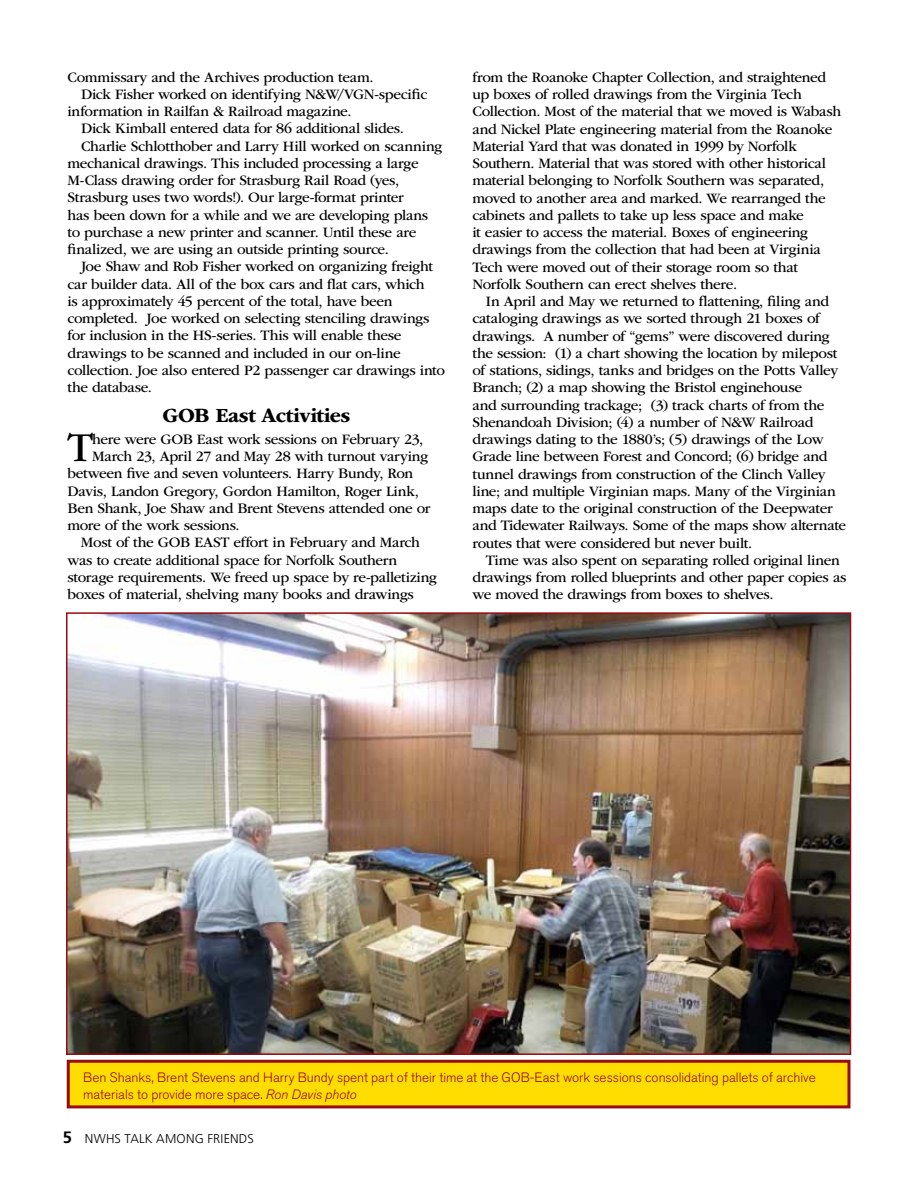
<style>
.page{position:relative;width:918px;height:1188px;background:#fff}
.page>*{position:absolute;margin:0;border:0;box-sizing:border-box;transform-origin:0 0}
.t1{font:42.75px "ITC Garamond Std";color:#000}
.t2{font:700 21px "ITC Garamond Std";letter-spacing:-.02em;color:#000}
.t3{font:15px/17.2px "ITC Garamond Std";letter-spacing:-.02em;color:#000}
.t4{font:300 13.5px/17.2px "Akzidenz Grotesk Pro";color:#960c10}
.t5{font:300 12.75px "Frutiger";letter-spacing:.02em;color:#000}
.s1{font-style:italic}
.s2{font-weight:700;font-size:16.5px}
</style>
<div class="page">
<div style="left:68px;top:1061px;width:781px;height:46px;background:#fd0"></div>
<div style="left:67px;top:1060px;width:783px;height:48px;border:3px solid #960c10"></div>
<img style="left:69px;top:615px;width:779px;height:437px">
<div style="left:66px;top:612px;width:785px;height:443px;border:2px solid #960c10"></div>
<p class="t3" style="left:68px;top:69px;width:308px">Commissary and the Archives production team.</p>
<p class="t3" style="left:81px;top:86px;width:348px">Dick Fisher worked on identifying N&amp;W/VGN-specific</p>
<p class="t3" style="left:68px;top:103px;width:286px">information in Railfan &amp; Railroad magazine.</p>
<p class="t3" style="left:81px;top:120px;width:324px">Dick Kimball entered data for 86 additional slides.</p>
<p class="t3" style="left:81px;top:138px;width:363px">Charlie Schlotthober and Larry Hill worked on scanning</p>
<p class="t3" style="left:68px;top:155px;width:353px">mechanical drawings. This included processing a large</p>
<p class="t3" style="left:68px;top:172px;width:333px">M-Class drawing order for Strasburg Rail Road (yes,</p>
<p class="t3" style="left:68px;top:189px;width:338px">Strasburg uses two words!). Our large-format printer</p>
<p class="t3" style="left:68px;top:207px;width:362px">has been down for a while and we are developing plans</p>
<p class="t3" style="left:68px;top:224px;width:351px">to purchase a new printer and scanner. Until these are</p>
<p class="t3" style="left:68px;top:241px;width:323px">finalized, we are using an outside printing source.</p>
<p class="t3" style="left:81px;top:258px;width:354px">Joe Shaw and Rob Fisher worked on organizing freight</p>
<p class="t3" style="left:68px;top:276px;width:359px">car builder data. All of the box cars and flat cars, which</p>
<p class="t3" style="left:68px;top:293px;width:327px">is approximately 45 percent of the total, have been</p>
<p class="t3" style="left:68px;top:310px;width:363px">completed. Joe worked on selecting stenciling drawings</p>
<p class="t3" style="left:68px;top:327px;width:336px">for inclusion in the HS-series. This will enable these</p>
<p class="t3" style="left:68px;top:345px;width:335px">drawings to be scanned and included in our on-line</p>
<p class="t3" style="left:68px;top:362px;width:379px">collection. Joe also entered P2 passenger car drawings into</p>
<p class="t3" style="left:68px;top:379px;width:86px">the database.</p>
<h2 class="t2" style="left:163px;top:404px;width:189px">GOB East Activities</h2>
<h1 class="t1" style="left:68px;top:424px;width:27px">T</h1>
<p class="t3" style="left:92px;top:431px;width:333px">here were GOB East work sessions on February 23,</p>
<p class="t3" style="left:92px;top:448px;width:338px">March 23, April 27 and May 28 with turnout varying</p>
<p class="t3" style="left:67px;top:465px;width:347px">between five and seven volunteers. Harry Bundy, Ron</p>
<p class="t3" style="left:67px;top:483px;width:353px">Davis, Landon Gregory, Gordon Hamilton, Roger Link,</p>
<p class="t3" style="left:67px;top:500px;width:365px">Ben Shank, Joe Shaw and Brent Stevens attended one or</p>
<p class="t3" style="left:67px;top:517px;width:174px">more of the work sessions.</p>
<p class="t3" style="left:81px;top:534px;width:341px">Most of the GOB EAST effort in February and March</p>
<p class="t3" style="left:67px;top:552px;width:331px">was to create additional space for Norfolk Southern</p>
<p class="t3" style="left:67px;top:569px;width:371px">storage requirements. We freed up space by re-palletizing</p>
<p class="t3" style="left:67px;top:586px;width:348px">boxes of material, shelving many books and drawings</p>
<p class="t3" style="left:472px;top:69px;width:370px">from the Roanoke Chapter Collection, and straightened up boxes of rolled drawings from the Virginia Tech Collection. Most of the material that we moved is Wabash and Nickel Plate engineering material from the Roanoke Material Yard that was donated in 1999 by Norfolk Southern. Material that was stored with other historical material belonging to Norfolk Southern was separated, moved to another area and marked. We rearranged the cabinets and pallets to take up less space and make<br>it easier to access the material. Boxes of engineering drawings from the collection that had been at Virginia Tech were moved out of their storage room so that Norfolk Southern can erect shelves there.</p>
<p class="t3" style="left:472px;top:293px;width:375px;text-indent:14px">In April and May we returned to flattening, filing and cataloging drawings as we sorted through 21 boxes of drawings. A number of “gems” were discovered during the session: (1) a chart showing the location by milepost of stations, sidings, tanks and bridges on the Potts Valley Branch; (2) a map showing the Bristol enginehouse<br>and surrounding trackage; (3) track charts of from the Shenandoah Division; (4) a number of N&amp;W Railroad drawings dating to the 1880’s; (5) drawings of the Low Grade line between Forest and Concord; (6) bridge and tunnel drawings from construction of the Clinch Valley line; and multiple Virginian maps. Many of the Virginian maps date to the original construction of the Deepwater and Tidewater Railways. Some of the maps show alternate routes that were considered but never built.</p>
<p class="t3" style="left:472px;top:552px;width:376px;text-indent:14px">Time was also spent on separating rolled original linen drawings from rolled blueprints and other paper copies as we moved the drawings from boxes to shelves.</p>
<p class="t4" style="left:83px;top:1069px;width:734px">Ben Shanks, Brent Stevens and Harry Bundy spent part of their time at the GOB-East work sessions consolidating pallets of archive materials to provide more space. <span class="s1">Ron Davis photo</span></p>
<p class="t5" style="left:63px;top:1131px;width:192px"><span class="s2">5</span> NWHS TALK AMONG FRIENDS</p>
</div>
